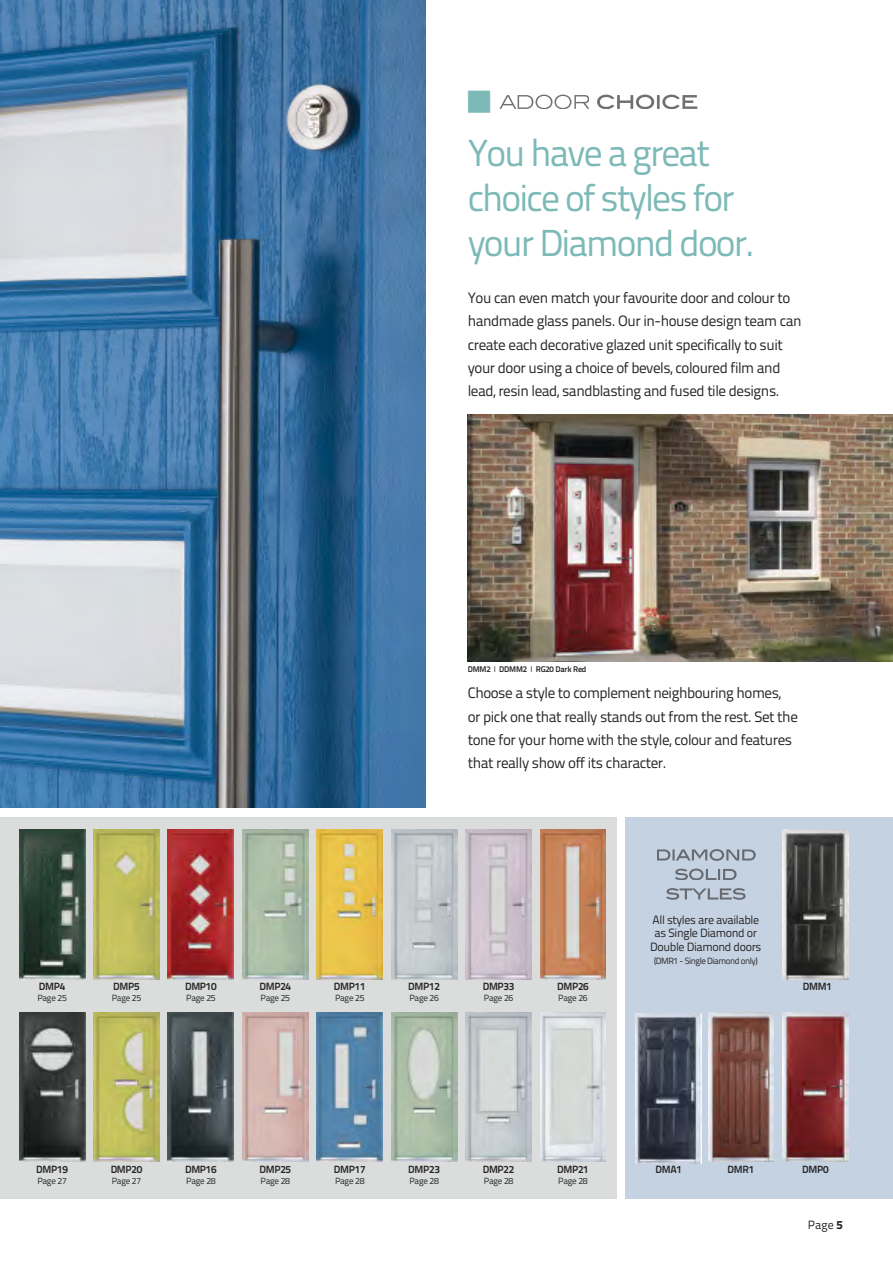
<style>
.page{position:relative;width:893px;height:1263px;background:#fff}
.page>*{position:absolute;margin:0;border:0;box-sizing:border-box;transform-origin:0 0}
.t1{font:37.5px/45px "Titillium Text 22 L";letter-spacing:-.05em;color:#7cb9b7}
.t2{font:30px "Zapf Dingbats";color:#7cb9b7}
.t3{font:15px/23.2px "Titillium Text 22 L";letter-spacing:-.03em;color:#272627}
.t4{font:12px/13.5px "Titillium Text 22 L";letter-spacing:-.03em;color:#272627;text-align:center}
.t5{font:700 10.5px "Titillium Text 22 L";letter-spacing:-.03em;color:#272627}
.t6{font:9px "Titillium Text 22 L";letter-spacing:-.03em;color:#272627}
.t7{font:9px "Titillium Text 22 L";letter-spacing:-.05em;color:#272627}
.t8{font:700 8.25px "Titillium Text 22 L";letter-spacing:-.025em;color:#272627}
.s1{font-weight:400}
.s2{font-weight:800}
</style>
<div class="page">
<div style="left:0;top:817px;width:617px;height:382px;background:#dadddc"></div>
<div style="left:625px;top:817px;width:268px;height:382px;background:#c5d2e1"></div>
<img style="left:19px;top:829px;width:66px;height:150px">
<img style="left:94px;top:829px;width:65px;height:150px">
<img style="left:168px;top:829px;width:66px;height:150px">
<img style="left:242px;top:829px;width:66px;height:150px">
<img style="left:317px;top:829px;width:66px;height:150px">
<img style="left:391px;top:829px;width:66px;height:150px">
<img style="left:466px;top:829px;width:65px;height:150px">
<img style="left:540px;top:829px;width:66px;height:150px">
<img style="left:636px;top:1013px;width:66px;height:150px">
<img style="left:782px;top:829px;width:66px;height:150px">
<img style="left:708px;top:1012px;width:66px;height:150px">
<img style="left:782px;top:1012px;width:66px;height:150px">
<svg style="left:499px;top:95px;width:90px;height:14px"></svg>
<svg style="left:597px;top:95px;width:100px;height:14px"></svg>
<img style="left:0;top:0;width:425px;height:808px">
<svg style="left:657px;top:849px;width:99px;height:12px"></svg>
<svg style="left:675px;top:868px;width:62px;height:12px"></svg>
<svg style="left:666px;top:888px;width:80px;height:12px"></svg>
<img style="left:468px;top:415px;width:425px;height:246px">
<img style="left:19px;top:1012px;width:66px;height:150px">
<img style="left:94px;top:1012px;width:65px;height:150px">
<img style="left:168px;top:1012px;width:66px;height:150px">
<img style="left:242px;top:1012px;width:66px;height:150px">
<img style="left:317px;top:1012px;width:66px;height:150px">
<img style="left:391px;top:1012px;width:66px;height:150px">
<img style="left:466px;top:1012px;width:65px;height:150px">
<img style="left:540px;top:1012px;width:66px;height:150px">
<h2 class="t2" style="left:468px;top:81px;width:24px">■</h2>
<h1 class="t1" style="left:468px;top:135px;width:288px">You have a great choice of styles for your Diamond door.</h1>
<p class="t3" style="left:468px;top:288px;width:335px">You can even match your favourite door and colour to handmade glass panels. Our in-house design team can create each decorative glazed unit specifically to suit your door using a choice of bevels, coloured film and lead, resin lead, sandblasting and fused tile designs.</p>
<p class="t8" style="left:468px;top:666px;width:120px">DMM2 <span class="s1">I</span> DDMM2 <span class="s1">I</span> RG20 Dark Red</p>
<p class="t3" style="left:468px;top:683px;width:332px">Choose a style to complement neighbouring homes,<br>or pick one that really stands out from the rest. Set the tone for your home with the style, colour and features that really show off its character.</p>
<p class="t5" style="left:39px;top:983px;width:28px">DMP4</p>
<p class="t6" style="left:37px;top:994px;width:31px">Page 25</p>
<p class="t5" style="left:113px;top:983px;width:28px">DMP5</p>
<p class="t6" style="left:112px;top:994px;width:31px">Page 25</p>
<p class="t5" style="left:185px;top:983px;width:33px">DMP10</p>
<p class="t6" style="left:186px;top:994px;width:31px">Page 25</p>
<p class="t5" style="left:259px;top:983px;width:33px">DMP24</p>
<p class="t6" style="left:261px;top:994px;width:31px">Page 25</p>
<p class="t5" style="left:334px;top:983px;width:33px">DMP11</p>
<p class="t6" style="left:335px;top:994px;width:31px">Page 25</p>
<p class="t5" style="left:408px;top:983px;width:33px">DMP12</p>
<p class="t6" style="left:409px;top:994px;width:31px">Page 26</p>
<p class="t5" style="left:483px;top:983px;width:33px">DMP33</p>
<p class="t6" style="left:484px;top:994px;width:31px">Page 26</p>
<p class="t5" style="left:557px;top:983px;width:33px">DMP26</p>
<p class="t6" style="left:558px;top:994px;width:31px">Page 26</p>
<p class="t4" style="left:650px;top:914px;width:113px">All styles are available as Single Diamond or<br>Double Diamond doors</p>
<p class="t7" style="left:654px;top:958px;width:105px">(DMR1 - Single Diamond only)</p>
<p class="t5" style="left:803px;top:983px;width:31px">DMM1</p>
<p class="t5" style="left:36px;top:1166px;width:33px">DMP19</p>
<p class="t6" style="left:37px;top:1177px;width:31px">Page 27</p>
<p class="t5" style="left:111px;top:1166px;width:33px">DMP20</p>
<p class="t6" style="left:112px;top:1177px;width:31px">Page 27</p>
<p class="t5" style="left:185px;top:1166px;width:33px">DMP16</p>
<p class="t6" style="left:186px;top:1177px;width:31px">Page 28</p>
<p class="t5" style="left:259px;top:1166px;width:33px">DMP25</p>
<p class="t6" style="left:261px;top:1177px;width:31px">Page 28</p>
<p class="t5" style="left:334px;top:1166px;width:33px">DMP17</p>
<p class="t6" style="left:335px;top:1177px;width:31px">Page 28</p>
<p class="t5" style="left:408px;top:1166px;width:33px">DMP23</p>
<p class="t6" style="left:409px;top:1177px;width:31px">Page 28</p>
<p class="t5" style="left:483px;top:1166px;width:33px">DMP22</p>
<p class="t6" style="left:484px;top:1177px;width:31px">Page 28</p>
<p class="t5" style="left:557px;top:1166px;width:33px">DMP21</p>
<p class="t6" style="left:558px;top:1177px;width:31px">Page 28</p>
<p class="t5" style="left:655px;top:1166px;width:28px">DMA1</p>
<p class="t5" style="left:728px;top:1166px;width:28px">DMR1</p>
<p class="t5" style="left:802px;top:1166px;width:28px">DMP0</p>
<p class="t4" style="left:808px;top:1220px;width:37px">Page <span class="s2">5</span></p>
</div>
